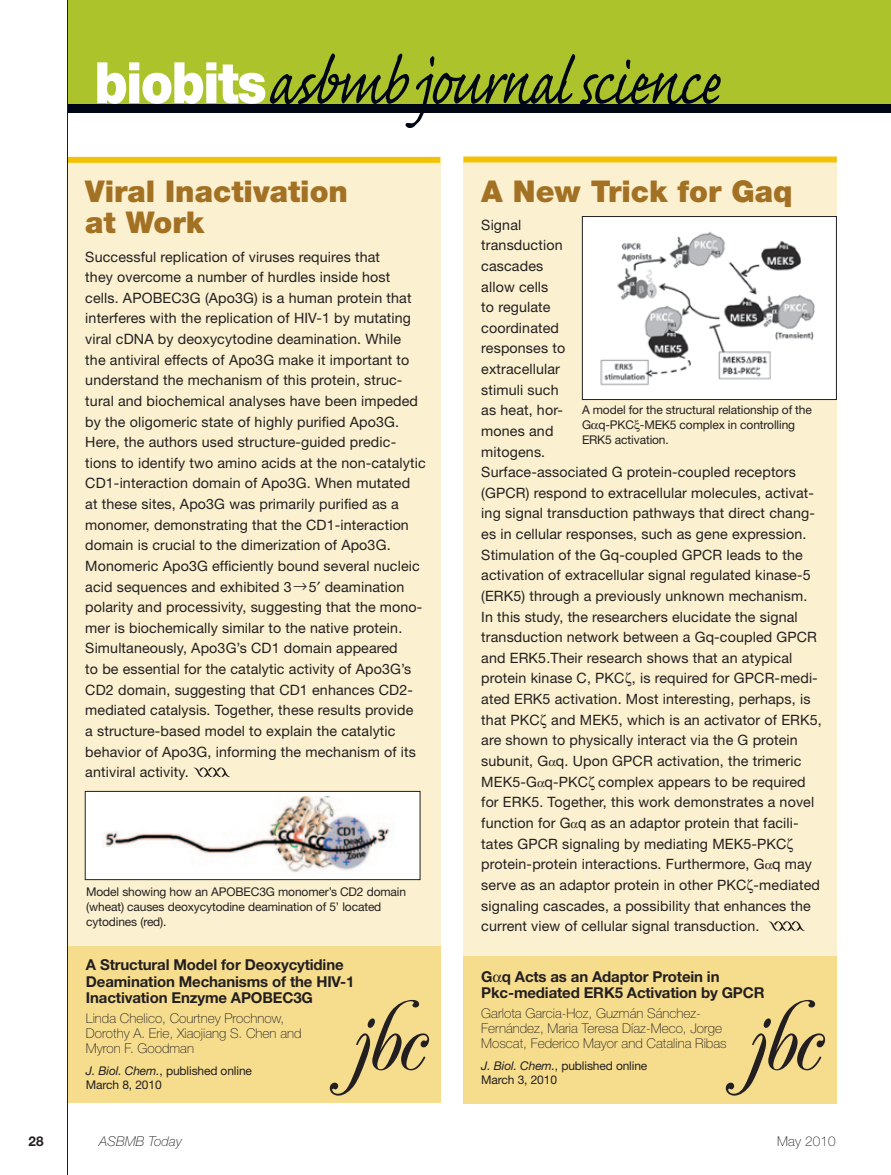
<style>
.page{position:relative;width:891px;height:1175px;background:#fff}
.page>*{position:absolute;margin:0;border:0;box-sizing:border-box;transform-origin:0 0}
.t1{font:82.5px "Caflisch Script Pro";letter-spacing:-.025em;color:#010614;scale:.88 1}
.t2{font:900 30px/31.5px "Helvetica Neue LT Std";color:#a37123}
.t3{font:700 15px/16.5px "Helvetica Neue LT Std";letter-spacing:-.01em;color:#231f20}
.t4{font:14.25px/20.5px "Helvetica Neue LT Std";letter-spacing:.01em;color:#231f20}
.t5{font:100 13.5px/15px "Helvetica Neue LT Std";color:#231f20}
.t6{font:italic 100 13.5px "Helvetica Neue LT Std";letter-spacing:.01em;color:#231f20}
.t7{font:700 13.5px "Helvetica Neue LT Std";color:#231f20}
.t8{font:12px/15px "Helvetica Neue LT Std";letter-spacing:-.01em;color:#231f20}
.s1{font-family:"Helvetica Neue LT Std";font-weight:900;font-size:57px;color:#fff}
.s2{font-style:italic}
</style>
<div class="page">
<div style="left:68px;top:0;width:823px;height:112px;background:#010614"></div>
<div style="left:68px;top:0;width:823px;height:103px;background:#acc32b"></div>
<div style="left:463px;top:162px;width:374px;height:941px;background:#fbf0cf"></div>
<div style="left:463px;top:156px;width:374px;height:6px;background:#f2c209"></div>
<svg style="left:768px;top:921px;width:37px;height:10px"></svg>
<div style="left:463px;top:956px;width:374px;height:147px;background:#f6dd8e"></div>
<div style="left:582px;top:216px;width:254px;height:183px;background:#fff"></div>
<img style="left:600px;top:231px;width:215px;height:155px">
<div style="left:582px;top:216px;width:255px;height:184px;border:1px solid #231f20"></div>
<svg style="left:726px;top:1000px;width:99px;height:95px"></svg>
<div style="left:67px;top:162px;width:373px;height:940px;background:#fbf0cf"></div>
<div style="left:67px;top:157px;width:373px;height:6px;background:#f2c209"></div>
<svg style="left:193px;top:767px;width:37px;height:10px"></svg>
<div style="left:68px;top:946px;width:373px;height:157px;background:#f6dd8e"></div>
<div style="left:85px;top:791px;width:335px;height:88px;background:#fff"></div>
<img style="left:102px;top:796px;width:288px;height:77px">
<div style="left:85px;top:791px;width:335px;height:89px;border:1px solid #231f20"></div>
<svg style="left:330px;top:1000px;width:99px;height:95px"></svg>
<hr style="left:67px;top:0;width:1px;height:1174px;background:#231f20">
<h1 class="t1" style="left:94px;top:41px;width:713px"><span class="s1">biobits</span> asbmb journal science</h1>
<h2 class="t2" style="left:85px;top:175px;width:264px">Viral Inactivation at Work</h2>
<p class="t4" style="left:85px;top:246px;width:342px">Successful replication of viruses requires that<br>they overcome a number of hurdles inside host cells. APOBEC3G (Apo3G) is a human protein that interferes with the replication of HIV-1 by mutating viral cDNA by deoxycytodine deamination. While<br>the antiviral effects of Apo3G make it important to understand the mechanism of this protein, struc&shy;tural and biochemical analyses have been impeded by the oligomeric state of highly purified Apo3G.<br>Here, the authors used structure-guided predic&shy;tions to identify two amino acids at the non-catalytic CD1-interaction domain of Apo3G. When mutated at these sites, Apo3G was primarily purified as a monomer, demonstrating that the CD1-interaction domain is crucial to the dimerization of Apo3G.<br>Monomeric Apo3G efficiently bound several nucleic acid sequences and exhibited 3→5 deamination polarity and processivity, suggesting that the mono&shy;mer is biochemically similar to the native protein.<br>Simultaneously, Apo3G’s CD1 domain appeared<br>to be essential for the catalytic activity of Apo3G’s CD2 domain, suggesting that CD1 enhances CD2- mediated catalysis. Together, these results provide<br>a structure-based model to explain the catalytic behavior of Apo3G, informing the mechanism of its antiviral activity.</p>
<p class="t8" style="left:86px;top:884px;width:321px">Model showing how an APOBEC3G monomer’s CD2 domain (wheat) causes deoxycytodine deamination of 5’ located cytodines (red).</p>
<p class="t3" style="left:86px;top:956px;width:270px">A Structural Model for Deoxycytidine<br>Deamination Mechanisms of the HIV-1<br>Inactivation Enzyme APOBEC3G</p>
<p class="t5" style="left:86px;top:1010px;width:217px">Linda Chelico, Courtney Prochnow,<br>Dorothy A. Erie, Xiaojiang S. Chen and<br>Myron F. Goodman</p>
<p class="t8" style="left:86px;top:1064px;width:168px;line-height:13.5px"><span class="s2">J. Biol. Chem.</span>, published online<br>March 8, 2010</p>
<h2 class="t2" style="left:481px;top:175px;width:313px">A New Trick for Gaq</h2>
<p class="t4" style="left:481px;top:214px;width:342px">Signal<br>transduction<br>cascades<br>allow cells<br>to regulate<br>coordinated<br>responses to<br>extracellular<br>stimuli such<br>as heat, hor-<br>mones and<br>mitogens.<br>Surface-associated G protein-coupled receptors (GPCR) respond to extracellular molecules, activat&shy;ing signal transduction pathways that direct chang&shy;es in cellular responses, such as gene expression.<br>Stimulation of the Gq-coupled GPCR leads to the activation of extracellular signal regulated kinase-5 (ERK5) through a previously unknown mechanism.<br>In this study, the researchers elucidate the signal transduction network between a Gq-coupled GPCR and ERK5.Their research shows that an atypical protein kinase C, PKC , is required for GPCR-medi&shy;ated ERK5 activation. Most interesting, perhaps, is that PKC and MEK5, which is an activator of ERK5, are shown to physically interact via the G protein subunit, G q. Upon GPCR activation, the trimeric MEK5-G q-PKC complex appears to be required for ERK5. Together, this work demonstrates a novel function for G q as an adaptor protein that facili&shy;tates GPCR signaling by mediating MEK5-PKC protein-protein interactions. Furthermore, G q may serve as an adaptor protein in other PKC -mediated signaling cascades, a possibility that enhances the current view of cellular signal transduction.</p>
<p class="t8" style="left:582px;top:402px;width:231px">A model for the structural relationship of the<br>G q-PKC -MEK5 complex in controlling<br>ERK5 activation.</p>
<p class="t3" style="left:481px;top:967px;width:285px">G q Acts as an Adaptor Protein in<br>Pkc-mediated ERK5 Activation by GPCR</p>
<p class="t5" style="left:481px;top:1005px;width:247px">Garlota Garcia-Hoz, Guzmán Sánchez-<br>Fernández, Maria Teresa Díaz-Meco, Jorge<br>Moscat, Federico Mayor and Catalina Ribas</p>
<p class="t8" style="left:481px;top:1058px;width:168px;line-height:13.5px"><span class="s2">J. Biol. Chem.</span>, published online<br>March 3, 2010</p>
<p class="t7" style="left:28px;top:1132px;width:17px">28</p>
<p class="t6" style="left:99px;top:1133px;width:84px">ASBMB Today</p>
<p class="t5" style="left:777px;top:1133px;width:60px">May 2010</p>
</div>
